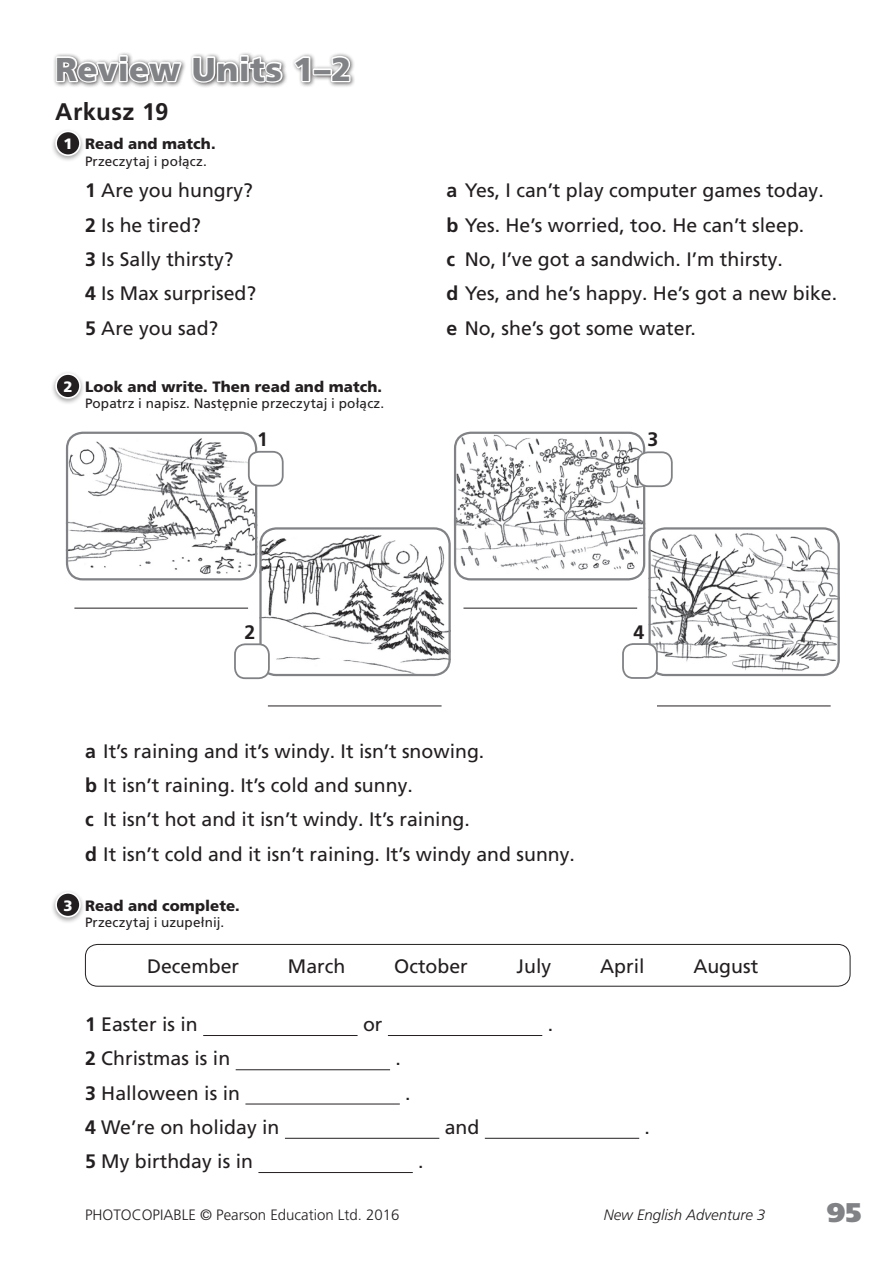
<style>
.page{position:relative;width:893px;height:1263px;background:#fff}
.page>*{position:absolute;margin:0;border:0;box-sizing:border-box;transform-origin:0 0}
.Tytul_Unitu_photocop{font:900 33px "Frutiger LT Pro";letter-spacing:.01em;color:#808285}
.t1{font:900 27px "Frutiger LT Pro";color:#808285}
.arkusz_nr{font:700 24px "Frutiger LT Pro";letter-spacing:.015em;color:#231f20}
.Polecenie_photocopia{font:19.5px "Frutiger LT Pro";color:#231f20}
.Polecenie_photocopia-2{font:700 19.5px "Frutiger LT Pro";color:#231f20}
.Polecenie_photocopia-3{font:900 15px "Frutiger LT Pro";letter-spacing:.005em;color:#231f20}
.t2{font:300 15px "Frutiger LT Pro";color:#231f20}
.t3{font:italic 300 15px "Frutiger LT Pro";color:#231f20}
.t4{font:900 15px "Frutiger LT Pro";color:#fff}
.Polecenie_photocopia-4{font:13.5px "Frutiger LT Pro";letter-spacing:.015em;color:#231f20}
.s1{font-weight:700}
</style>
<div class="page">
<div style="left:53px;top:52px;width:303px;height:37px;background:#231f20;opacity:.8"></div>
<svg style="left:54px;top:52px;width:130px;height:37px"></svg>
<svg style="left:191px;top:53px;width:93px;height:31px"></svg>
<svg style="left:291px;top:55px;width:21px;height:29px"></svg>
<div style="left:313px;top:68px;width:19px;height:7px;border:3px solid #fff"></div>
<svg style="left:329px;top:54px;width:23px;height:30px"></svg>
<div style="left:51px;top:129px;width:34px;height:34px;background:#231f20;opacity:.4"></div>
<div style="left:56px;top:131px;width:24px;height:24px;background:#231f20;border-radius:50%"></div>
<div style="left:55px;top:131px;width:26px;height:25px;border:2px solid #fff;border-radius:50%"></div>
<div style="left:51px;top:371px;width:34px;height:34px;background:#231f20;opacity:.4"></div>
<div style="left:56px;top:374px;width:24px;height:24px;background:#231f20;border-radius:50%"></div>
<div style="left:55px;top:373px;width:26px;height:26px;border:2px solid #fff;border-radius:50%"></div>
<div style="left:51px;top:890px;width:34px;height:34px;background:#231f20;opacity:.4"></div>
<div style="left:56px;top:893px;width:24px;height:24px;background:#231f20;border-radius:50%"></div>
<div style="left:55px;top:892px;width:26px;height:25px;border:2px solid #fff;border-radius:50%"></div>
<div style="left:85px;top:944px;width:765px;height:42px;border:1px solid #231f20;border-radius:12px"></div>
<hr style="left:203px;top:1035px;width:155px;height:1px;background:#231f20">
<hr style="left:388px;top:1035px;width:154px;height:1px;background:#231f20">
<hr style="left:236px;top:1069px;width:154px;height:1px;background:#231f20">
<hr style="left:245px;top:1103px;width:155px;height:1px;background:#231f20">
<hr style="left:285px;top:1138px;width:154px;height:1px;background:#231f20">
<hr style="left:485px;top:1138px;width:154px;height:1px;background:#231f20">
<hr style="left:258px;top:1172px;width:155px;height:1px;background:#231f20">
<img style="left:66px;top:432px;width:191px;height:148px">
<div style="left:66px;top:432px;width:191px;height:148px;border:2px solid #808285;border-radius:16px"></div>
<img style="left:454px;top:432px;width:191px;height:148px">
<div style="left:454px;top:432px;width:191px;height:148px;border:2px solid #808285;border-radius:16px"></div>
<img style="left:262px;top:531px;width:186px;height:145px">
<div style="left:259px;top:527px;width:192px;height:149px;border:2px solid #808285;border-radius:16px"></div>
<img style="left:651px;top:530px;width:188px;height:146px">
<div style="left:648px;top:527px;width:192px;height:149px;border:2px solid #808285;border-radius:16px"></div>
<div style="left:249px;top:452px;width:34px;height:34px;background:#fff;border-radius:10px"></div>
<div style="left:248px;top:451px;width:36px;height:36px;border:2px solid #808285;border-radius:10px"></div>
<div style="left:623px;top:644px;width:34px;height:34px;background:#fff;border-radius:10px"></div>
<div style="left:622px;top:643px;width:36px;height:36px;border:2px solid #808285;border-radius:10px"></div>
<div style="left:235px;top:644px;width:34px;height:34px;background:#fff;border-radius:10px"></div>
<div style="left:234px;top:643px;width:36px;height:36px;border:2px solid #808285;border-radius:10px"></div>
<div style="left:638px;top:452px;width:34px;height:34px;background:#fff;border-radius:10px"></div>
<div style="left:637px;top:451px;width:36px;height:36px;border:2px solid #808285;border-radius:10px"></div>
<hr style="left:74px;top:608px;width:174px;height:1px;background:#231f20">
<hr style="left:463px;top:608px;width:174px;height:1px;background:#231f20">
<hr style="left:268px;top:705px;width:174px;height:1px;background:#231f20">
<hr style="left:657px;top:705px;width:174px;height:1px;background:#231f20">
<p class="Tytul_Unitu_photocop" style="left:55px;top:49px;width:297px">Review Units 1–2</p>
<p class="arkusz_nr" style="left:55px;top:98px;width:115px">Arkusz 19</p>
<p class="t4" style="left:63px;top:135px;width:11px">1</p>
<p class="Polecenie_photocopia-3" style="left:85px;top:135px;width:132px">Read and match.</p>
<p class="Polecenie_photocopia-4" style="left:85px;top:153px;width:123px">Przeczytaj i połącz.</p>
<p class="Polecenie_photocopia" style="left:85px;top:179px;width:169px"><span class="s1">1</span> Are you hungry?</p>
<p class="Polecenie_photocopia" style="left:85px;top:213px;width:117px"><span class="s1">2</span> Is he tired?</p>
<p class="Polecenie_photocopia" style="left:85px;top:248px;width:150px"><span class="s1">3</span> Is Sally thirsty?</p>
<p class="Polecenie_photocopia" style="left:85px;top:282px;width:173px"><span class="s1">4</span> Is Max surprised?</p>
<p class="Polecenie_photocopia" style="left:85px;top:316px;width:135px"><span class="s1">5</span> Are you sad?</p>
<p class="t4" style="left:63px;top:378px;width:11px">2</p>
<p class="Polecenie_photocopia-3" style="left:85px;top:377px;width:299px">Look and write. Then read and match.</p>
<p class="Polecenie_photocopia-4" style="left:85px;top:396px;width:301px">Popatrz i napisz. Następnie przeczytaj i połącz.</p>
<p class="Polecenie_photocopia" style="left:446px;top:179px;width:379px"><span class="s1">a</span> Yes, I can’t play computer games today.</p>
<p class="Polecenie_photocopia" style="left:446px;top:213px;width:359px"><span class="s1">b</span> Yes. He’s worried, too. He can’t sleep.</p>
<p class="Polecenie_photocopia" style="left:446px;top:248px;width:338px"><span class="s1">c</span> No, I’ve got a sandwich. I’m thirsty.</p>
<p class="Polecenie_photocopia" style="left:446px;top:282px;width:392px"><span class="s1">d</span> Yes, and he’s happy. He’s got a new bike.</p>
<p class="Polecenie_photocopia" style="left:446px;top:316px;width:251px"><span class="s1">e</span> No, she’s got some water.</p>
<p class="Polecenie_photocopia-2" style="left:257px;top:428px;width:12px">1</p>
<p class="Polecenie_photocopia-2" style="left:647px;top:428px;width:12px">3</p>
<p class="Polecenie_photocopia-2" style="left:244px;top:621px;width:12px">2</p>
<p class="Polecenie_photocopia-2" style="left:633px;top:621px;width:12px">4</p>
<p class="Polecenie_photocopia" style="left:85px;top:739px;width:401px"><span class="s1">a</span> It’s raining and it’s windy. It isn’t snowing.</p>
<p class="Polecenie_photocopia" style="left:85px;top:774px;width:329px"><span class="s1">b</span> It isn’t raining. It’s cold and sunny.</p>
<p class="Polecenie_photocopia" style="left:85px;top:808px;width:386px"><span class="s1">c</span> It isn’t hot and it isn’t windy. It’s raining.</p>
<p class="Polecenie_photocopia" style="left:85px;top:842px;width:491px"><span class="s1">d</span> It isn’t cold and it isn’t raining. It’s windy and sunny.</p>
<p class="t4" style="left:63px;top:897px;width:11px">3</p>
<p class="Polecenie_photocopia-3" style="left:85px;top:896px;width:156px">Read and complete.</p>
<p class="Polecenie_photocopia-4" style="left:85px;top:914px;width:141px">Przeczytaj i uzupełnij.</p>
<p class="Polecenie_photocopia" style="left:147px;top:954px;width:94px">December</p>
<p class="Polecenie_photocopia" style="left:288px;top:954px;width:59px">March</p>
<p class="Polecenie_photocopia" style="left:394px;top:954px;width:75px">October</p>
<p class="Polecenie_photocopia" style="left:517px;top:954px;width:36px">July</p>
<p class="Polecenie_photocopia" style="left:600px;top:954px;width:46px">April</p>
<p class="Polecenie_photocopia" style="left:693px;top:954px;width:66px">August</p>
<p class="Polecenie_photocopia" style="left:85px;top:1013px;width:114px"><span class="s1">1</span> Easter is in</p>
<p class="Polecenie_photocopia" style="left:363px;top:1013px;width:21px">or</p>
<p class="Polecenie_photocopia" style="left:548px;top:1013px;width:7px">.</p>
<p class="Polecenie_photocopia" style="left:85px;top:1047px;width:147px"><span class="s1">2</span> Christmas is in</p>
<p class="Polecenie_photocopia" style="left:395px;top:1047px;width:7px">.</p>
<p class="Polecenie_photocopia" style="left:85px;top:1081px;width:156px"><span class="s1">3</span> Halloween is in</p>
<p class="Polecenie_photocopia" style="left:405px;top:1081px;width:7px">.</p>
<p class="Polecenie_photocopia" style="left:85px;top:1115px;width:196px"><span class="s1">4</span> We’re on holiday in</p>
<p class="Polecenie_photocopia" style="left:445px;top:1115px;width:36px">and</p>
<p class="Polecenie_photocopia" style="left:645px;top:1115px;width:7px">.</p>
<p class="Polecenie_photocopia" style="left:85px;top:1150px;width:169px"><span class="s1">5</span> My birthday is in</p>
<p class="Polecenie_photocopia" style="left:418px;top:1150px;width:7px">.</p>
<p class="t2" style="left:85px;top:1206px;width:316px">PHOTOCOPIABLE © Pearson Education Ltd. 2016</p>
<p class="t3" style="left:604px;top:1206px;width:163px">New English Adventure 3</p>
<h2 class="t1" style="left:827px;top:1196px;width:36px">95</h2>
</div>
